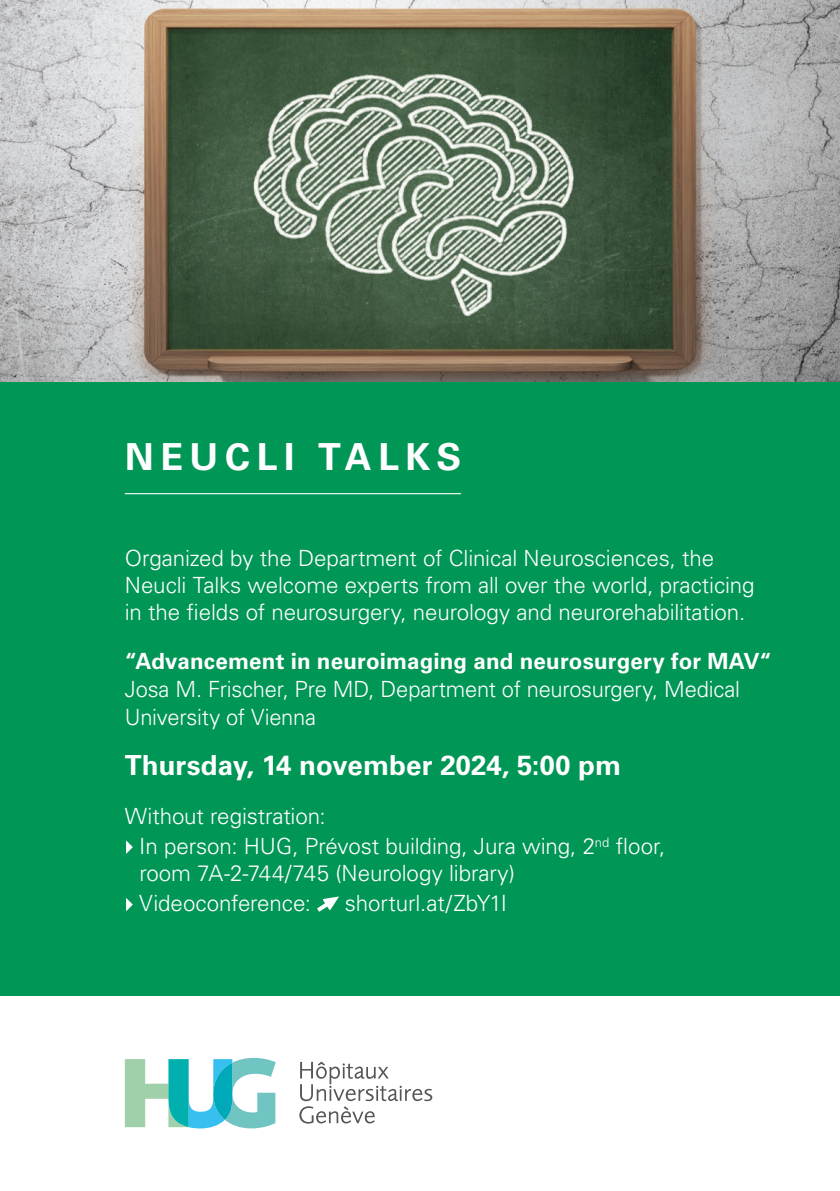
<style>
.page{position:relative;width:840px;height:1191px;background:#fff}
.page>*{position:absolute;margin:0;border:0;box-sizing:border-box;transform-origin:0 0}
.t1{font:700 37.2px "Univers LT Pro 65";letter-spacing:.175em;color:#fff}
.t2{font:700 27.6px "Univers LT Pro 65";color:#fff}
.t3{font:300 22.4px/27.4px "Univers LT Pro 45";letter-spacing:-.005em;color:#fff}
.t4{font:700 22.4px "Univers LT Pro 65";letter-spacing:.005em;color:#fff}
</style>
<div class="page">
<div style="left:0;top:0;width:839px;height:995px;background:#009655"></div>
<hr style="left:125px;top:493px;width:335px;height:1px;background:#fff">
<svg style="left:126px;top:840px;width:7px;height:14px"></svg>
<svg style="left:126px;top:898px;width:7px;height:13px"></svg>
<svg style="left:317px;top:896px;width:22px;height:15px"></svg>
<img style="left:0;top:0;width:839px;height:381px">
<svg style="left:125px;top:1057px;width:150px;height:71px"></svg>
<svg style="left:299px;top:1061px;width:133px;height:62px"></svg>
<h1 class="t1" style="left:125px;top:431px;width:338px">NEUCLI TALKS</h1>
<p class="t3" style="left:125px;top:543px;width:631px">Organized by the Department of Clinical Neurosciences, the<br>Neucli Talks welcome experts from all over the world, practicing in the fields of neurosurgery, neurology and neurorehabilitation.</p>
<p class="t4" style="left:125px;top:645px;width:648px">“Advancement in neuroimaging and neurosurgery for MAV“</p>
<p class="t3" style="left:125px;top:675px;width:616px;line-height:28px">Josa M. Frischer, Pre MD, Department of neurosurgery, Medical<br>University of Vienna</p>
<p class="t2" style="left:125px;top:745px;width:497px">Thursday, 14 november 2024, 5:00 pm</p>
<p class="t3" style="left:139px;top:800px;width:527px;line-height:30px;text-indent:-14px">Without registration:<br>In person: HUG, Prévost building, Jura wing, 2<sup>nd</sup> floor,</p>
<p class="t3" style="left:139px;top:857px;width:377px;line-height:30px">room 7A-2-744/745 (Neurology library)<br>Videoconference:</p>
<p class="t3" style="left:345px;top:889px;width:163px">shorturl.at/ZbY1I</p>
</div>
